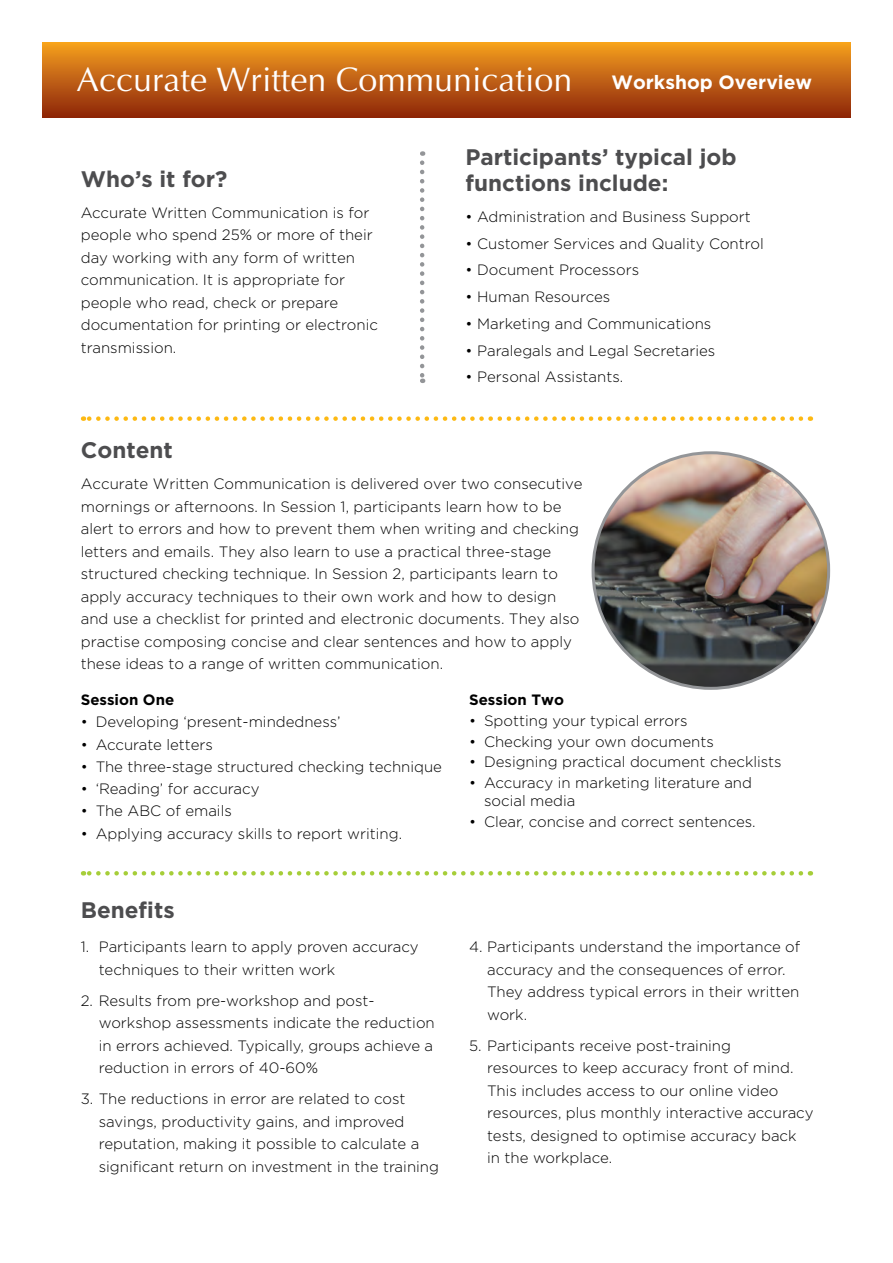
<style>
.page{position:relative;width:893px;height:1263px;background:#fff}
.page>*{position:absolute;margin:0;border:0;box-sizing:border-box;transform-origin:0 0}
.t1{font:34.05px "Optima";color:#fff}
.t2{font:700 22.5px/25.5px "Gotham";color:#4d4d4f}
.t3{font:300 15px/22.5px "Gotham";color:#000}
.t4{font:700 15px "Gotham";color:#000}
.s1{font-family:"Gotham";font-weight:700;font-size:19.2px}
</style>
<div class="page">
<svg style="left:83px;top:416px;width:718px;height:5px"></svg>
<svg style="left:420px;top:163px;width:4px;height:220px"></svg>
<svg style="left:83px;top:871px;width:718px;height:4px"></svg>
<div style="left:43px;top:43px;width:807px;height:75px;background:linear-gradient(to bottom,#f59f1f,#8c230a)"></div>
<img style="left:593px;top:453px;width:236px;height:235px;border-radius:118px">
<h1 class="t1" style="left:77px;top:60px;width:737px">Accurate Written Communication <span class="s1">Workshop Overview</span></h1>
<h2 class="t2" style="left:81px;top:166px;width:148px">Who’s it for?</h2>
<p class="t3" style="left:81px;top:201px;width:299px">Accurate Written Communication is for people who spend 25% or more of their day working with any form of written communication. It is appropriate for people who read, check or prepare documentation for printing or electronic transmission.</p>
<h2 class="t2" style="left:466px;top:145px;width:273px">Participants’ typical job functions include:</h2>
<p class="t3" style="left:466px;top:205px;width:287px">• Administration and Business Support</p>
<p class="t3" style="left:466px;top:232px;width:300px">• Customer Services and Quality Control</p>
<p class="t3" style="left:466px;top:258px;width:175px">• Document Processors</p>
<p class="t3" style="left:466px;top:285px;width:146px">• Human Resources</p>
<p class="t3" style="left:466px;top:312px;width:247px">• Marketing and Communications</p>
<p class="t3" style="left:466px;top:339px;width:251px">• Paralegals and Legal Secretaries</p>
<p class="t3" style="left:466px;top:365px;width:159px">• Personal Assistants.</p>
<h2 class="t2" style="left:81px;top:437px;width:94px">Content</h2>
<p class="t3" style="left:81px;top:472px;width:503px">Accurate Written Communication is delivered over two consecutive mornings or afternoons. In Session 1, participants learn how to be alert to errors and how to prevent them when writing and checking letters and emails. They also learn to use a practical three-stage structured checking technique. In Session 2, participants learn to apply accuracy techniques to their own work and how to design and use a checklist for printed and electronic documents. They also practise composing concise and clear sentences and how to apply these ideas to a range of written communication.</p>
<p class="t4" style="left:469px;top:690px;width:96px">Session Two</p>
<p class="t3" style="left:469px;top:709px;width:220px">• Spotting your typical errors</p>
<p class="t3" style="left:469px;top:730px;width:246px">• Checking your own documents</p>
<p class="t3" style="left:469px;top:750px;width:314px">• Designing practical document checklists</p>
<p class="t3" style="left:484px;top:773px;width:269px;line-height:18px;text-indent:-15px">• Accuracy in marketing literature and social media</p>
<p class="t3" style="left:469px;top:810px;width:288px">• Clear, concise and correct sentences.</p>
<p class="t4" style="left:81px;top:690px;width:95px">Session One</p>
<p class="t3" style="left:81px;top:710px;width:261px">• Developing ‘present-mindedness’</p>
<p class="t3" style="left:81px;top:733px;width:134px">• Accurate letters</p>
<p class="t3" style="left:81px;top:755px;width:363px">• The three-stage structured checking technique</p>
<p class="t3" style="left:81px;top:777px;width:180px">• ‘Reading’ for accuracy</p>
<p class="t3" style="left:81px;top:799px;width:153px">• The ABC of emails</p>
<p class="t3" style="left:81px;top:822px;width:323px">• Applying accuracy skills to report writing.</p>
<h2 class="t2" style="left:81px;top:898px;width:95px">Benefits</h2>
<p class="t3" style="left:99px;top:935px;width:321px;text-indent:-18px">1. Participants learn to apply proven accuracy techniques to their written work</p>
<p class="t3" style="left:99px;top:989px;width:337px;text-indent:-18px">2. Results from pre-workshop and post&shy;workshop assessments indicate the reduction in errors achieved. Typically, groups achieve a reduction in errors of 40-60%</p>
<p class="t3" style="left:99px;top:1087px;width:342px;text-indent:-18px">3. The reductions in error are related to cost savings, productivity gains, and improved reputation, making it possible to calculate a significant return on investment in the training</p>
<p class="t3" style="left:487px;top:935px;width:315px;text-indent:-18px">4. Participants understand the importance of accuracy and the consequences of error.<br>They address typical errors in their written work.</p>
<p class="t3" style="left:487px;top:1034px;width:328px;text-indent:-18px">5. Participants receive post-training<br>resources to keep accuracy front of mind.<br>This includes access to our online video resources, plus monthly interactive accuracy tests, designed to optimise accuracy back<br>in the workplace.</p>
</div>
